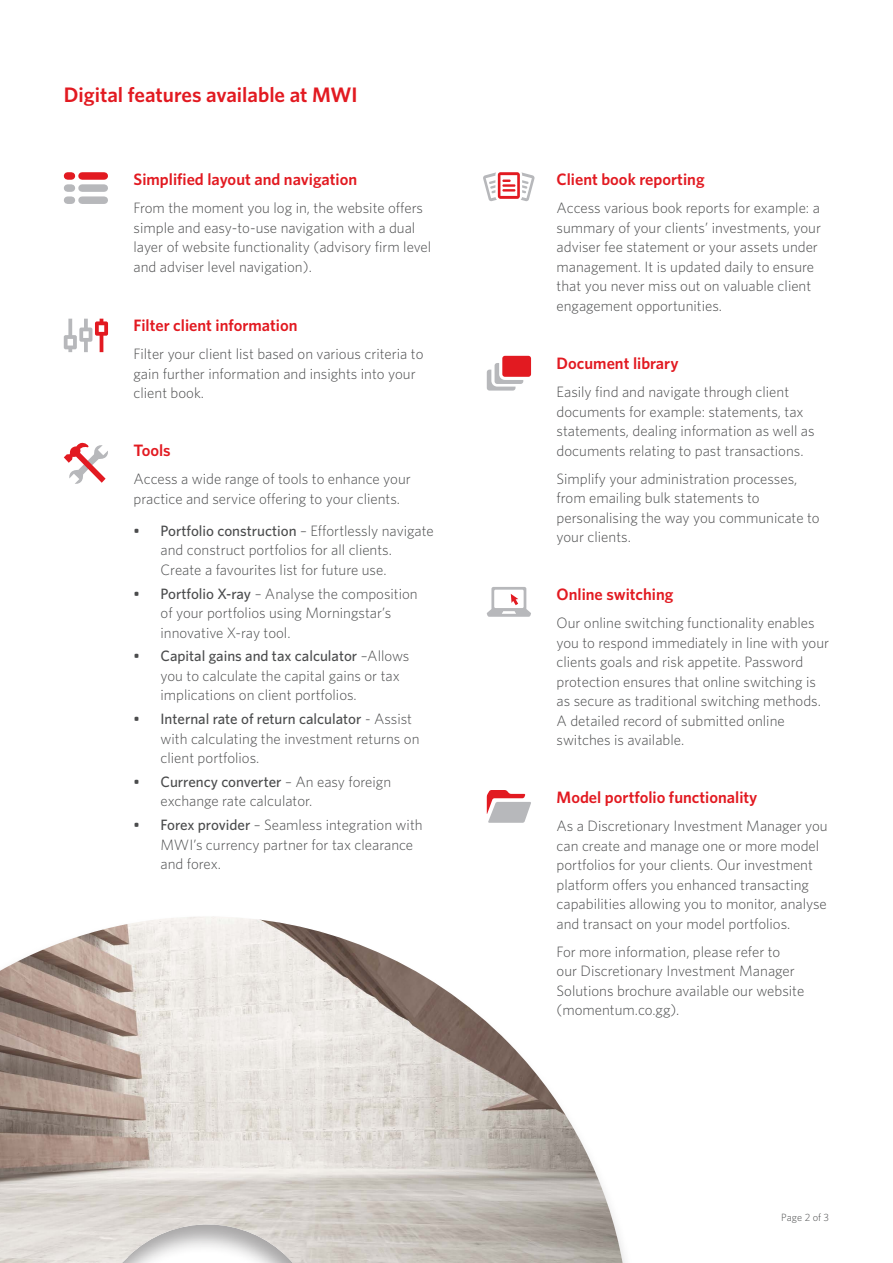
<style>
.page{position:relative;width:893px;height:1263px;background:#fff}
.page>*{position:absolute;margin:0;border:0;box-sizing:border-box;transform-origin:0 0}
.t1{font:600 21px "Whitney";color:#e21a21}
.t2{font:600 16.5px "Whitney";color:#e21a21}
.t3{font:300 15px/19.5px "Whitney";color:#4b4c4d}
.t4{font:300 10.5px "Whitney";color:#4b4c4d}
.s1{font-weight:500}
</style>
<div class="page">
<img style="left:0;top:916px;width:623px;height:347px">
<div style="left:82px;top:172px;width:22px;height:8px;background:#e21a21"></div>
<div style="left:82px;top:184px;width:22px;height:8px;background:#b7b8bb"></div>
<div style="left:82px;top:196px;width:22px;height:8px;background:#b7b8bb"></div>
<svg style="left:68px;top:172px;width:3px;height:32px"></svg>
<svg style="left:64px;top:319px;width:44px;height:33px"></svg>
<svg style="left:64px;top:442px;width:44px;height:42px"></svg>
<svg style="left:487px;top:587px;width:44px;height:30px"></svg>
<svg style="left:483px;top:172px;width:51px;height:29px"></svg>
<div style="left:502px;top:356px;width:29px;height:21px;background:#e21a21;border-radius:3px"></div>
<svg style="left:487px;top:363px;width:36px;height:28px"></svg>
<svg style="left:487px;top:790px;width:44px;height:33px"></svg>
<h1 class="t1" style="left:64px;top:81px;width:295px">Digital features available at MWI</h1>
<p class="t2" style="left:134px;top:169px;width:225px">Simplified layout and navigation</p>
<p class="t3" style="left:134px;top:198px;width:299px">From the moment you log in, the website offers simple and easy-to-use navigation with a dual layer of website functionality (advisory firm level and adviser level navigation).</p>
<p class="t2" style="left:134px;top:314px;width:166px">Filter client information</p>
<p class="t3" style="left:134px;top:344px;width:291px">Filter your client list based on various criteria to gain further information and insights into your client book.</p>
<p class="t2" style="left:134px;top:439px;width:39px">Tools</p>
<p class="t3" style="left:134px;top:469px;width:279px">Access a wide range of tools to enhance your practice and service offering to your clients.</p>
<p class="t3" style="left:161px;top:521px;width:275px;text-indent:-27px"><span class="s1">• Portfolio construction</span> – Effortlessly navigate and construct portfolios for all clients.<br>Create a favourites list for future use.</p>
<p class="t3" style="left:161px;top:583px;width:259px;text-indent:-27px"><span class="s1">• Portfolio X-ray</span> – Analyse the composition of your portfolios using Morningstar’s innovative X-ray tool.</p>
<p class="t3" style="left:161px;top:646px;width:250px;text-indent:-27px"><span class="s1">• Capital gains and tax calculator</span> –Allows you to calculate the capital gains or tax implications on client portfolios.</p>
<p class="t3" style="left:161px;top:709px;width:260px;text-indent:-27px"><span class="s1">• Internal rate of return calculator</span> - Assist with calculating the investment returns on client portfolios.</p>
<p class="t3" style="left:161px;top:772px;width:232px;text-indent:-27px"><span class="s1">• Currency converter</span> – An easy foreign exchange rate calculator.</p>
<p class="t3" style="left:161px;top:815px;width:264px;text-indent:-27px"><span class="s1">• Forex provider</span> – Seamless integration with<br>MWI’s currency partner for tax clearance and forex.</p>
<p class="t2" style="left:557px;top:169px;width:149px">Client book reporting</p>
<p class="t3" style="left:557px;top:198px;width:266px">Access various book reports for example: a summary of your clients’ investments, your adviser fee statement or your assets under management. It is updated daily to ensure that you never miss out on valuable client engagement opportunities.</p>
<p class="t2" style="left:557px;top:352px;width:123px">Document library</p>
<p class="t3" style="left:557px;top:382px;width:260px">Easily find and navigate through client documents for example: statements, tax statements, dealing information as well as documents relating to past transactions.</p>
<p class="t3" style="left:557px;top:468px;width:265px">Simplify your administration processes, from emailing bulk statements to personalising the way you communicate to your clients.</p>
<p class="t2" style="left:557px;top:583px;width:118px">Online switching</p>
<p class="t3" style="left:557px;top:613px;width:274px">Our online switching functionality enables you to respond immediately in line with your clients goals and risk appetite. Password protection ensures that online switching is as secure as traditional switching methods.<br>A detailed record of submitted online switches is available.</p>
<p class="t2" style="left:557px;top:786px;width:202px">Model portfolio functionality</p>
<p class="t3" style="left:557px;top:816px;width:273px">As a Discretionary Investment Manager you can create and manage one or more model portfolios for your clients. Our investment platform offers you enhanced transacting capabilities allowing you to monitor, analyse and transact on your model portfolios.</p>
<p class="t3" style="left:557px;top:941px;width:249px">For more information, please refer to our Discretionary Investment Manager Solutions brochure available our website (momentum.co.gg).</p>
<p class="t4" style="left:781px;top:1210px;width:49px">Page 2 of 3</p>
</div>
